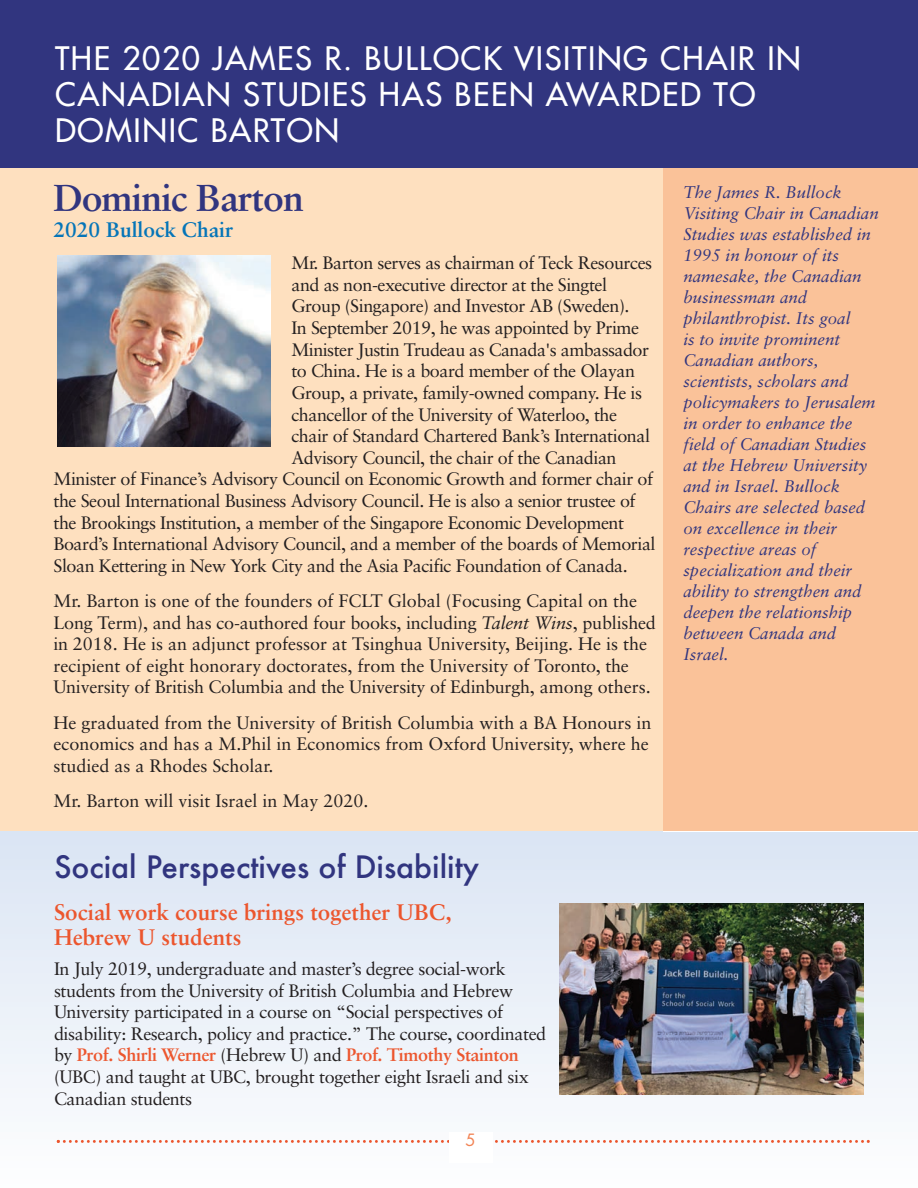
<style>
.page{position:relative;width:918px;height:1188px;background:#fff}
.page>*{position:absolute;margin:0;border:0;box-sizing:border-box;transform-origin:0 0}
.t1{font:700 37.5px "Sabon";letter-spacing:-.025em;color:#31357f}
.t2{font:31.5px/36px "Futura";letter-spacing:.05em;color:#fff}
.t3{font:500 30px "Futura";color:#31357f}
.t4{font:700 22.5px/25.2px "Sabon";color:#ec562e}
.t5{font:700 21px "Sabon";color:#0575b8}
.t6{font:18px/21.6px "Sabon";letter-spacing:-.02em;color:#231f20}
.t7{font:18px/21.6px "Sabon";color:#231f20}
.t8{font:italic 16.8px/21px "Sabon";color:#31357f}
.t9{font:16.5px "Futura";color:#f28354}
.s1{font-style:italic}
.s2{font-weight:700;color:#ec562e}
</style>
<div class="page">
<svg style="left:0;top:831px;width:918px;height:311px"></svg>
<div style="left:0;top:0;width:918px;height:831px;background:#fee0bf"></div>
<img style="left:663px;top:831px;width:255px;height:1px">
<div style="left:663px;top:0;width:255px;height:831px;background:#fac299"></div>
<svg style="left:57px;top:1140px;width:813px;height:3px"></svg>
<div style="left:449px;top:1132px;width:43px;height:31px;background:#fff"></div>
<div style="left:0;top:0;width:918px;height:168px;background:#31357f"></div>
<img style="left:58px;top:256px;width:212px;height:190px">
<img style="left:559px;top:903px;width:305px;height:191px">
<h2 class="t2" style="left:55px;top:43px;width:747px">THE 2020 JAMES R. BULLOCK VISITING CHAIR IN<br>CANADIAN STUDIES HAS BEEN AWARDED TO<br>DOMINIC BARTON</h2>
<h1 class="t1" style="left:54px;top:182px;width:252px">Dominic Barton</h1>
<p class="t5" style="left:54px;top:221px;width:181px">2020 Bullock Chair</p>
<p class="t6" style="left:291px;top:254px;width:362px">Mr. Barton serves as chairman of Teck Resources</p>
<p class="t6" style="left:291px;top:275px;width:317px">and as non-executive director at the Singtel</p>
<p class="t6" style="left:291px;top:297px;width:340px">Group (Singapore) and Investor AB (Sweden).</p>
<p class="t6" style="left:291px;top:318px;width:349px">In September 2019, he was appointed by Prime</p>
<p class="t6" style="left:291px;top:340px;width:359px">Minister Justin Trudeau as Canada's ambassador</p>
<p class="t6" style="left:291px;top:362px;width:345px">to China. He is a board member of the Olayan</p>
<p class="t6" style="left:291px;top:383px;width:352px">Group, a private, family-owned company. He is</p>
<p class="t6" style="left:291px;top:405px;width:327px">chancellor of the University of Waterloo, the</p>
<p class="t6" style="left:291px;top:427px;width:360px">chair of Standard Chartered Bank’s International</p>
<p class="t6" style="left:291px;top:448px;width:327px">Advisory Council, the chair of the Canadian</p>
<p class="t6" style="left:54px;top:470px;width:601px">Minister of Finance’s Advisory Council on Economic Growth and former chair of</p>
<p class="t6" style="left:54px;top:491px;width:584px">the Seoul International Business Advisory Council. He is also a senior trustee of</p>
<p class="t6" style="left:54px;top:513px;width:572px">the Brookings Institution, a member of the Singapore Economic Development</p>
<p class="t6" style="left:54px;top:535px;width:604px">Board’s International Advisory Council, and a member of the boards of Memorial</p>
<p class="t6" style="left:54px;top:556px;width:576px">Sloan Kettering in New York City and the Asia Pacific Foundation of Canada.</p>
<p class="t7" style="left:53px;top:591px;width:604px">Mr. Barton is one of the founders of FCLT Global (Focusing Capital on the Long Term), and has co-authored four books, including <span class="s1">Talent Wins</span>, published in 2018. He is an adjunct professor at Tsinghua University, Beijing. He is the recipient of eight honorary doctorates, from the University of Toronto, the University of British Columbia and the University of Edinburgh, among others.</p>
<p class="t7" style="left:53px;top:713px;width:600px">He graduated from the University of British Columbia with a BA Honours in economics and has a M.Phil in Economics from Oxford University, where he studied as a Rhodes Scholar.</p>
<p class="t7" style="left:53px;top:791px;width:317px">Mr. Barton will visit Israel in May 2020.</p>
<h3 class="t3" style="left:54px;top:851px;width:427px">Social Perspectives of Disability</h3>
<p class="t4" style="left:54px;top:902px;width:399px">Social work course brings together UBC,<br>Hebrew U students</p>
<p class="t6" style="left:54px;top:959px;width:494px">In July 2019, undergraduate and master’s degree social-work students from the University of British Columbia and Hebrew University participated in a course on “Social perspectives of disability: Research, policy and practice.” The course, coordinated by <span class="s2">Prof. Shirli Werner</span> (Hebrew U) and <span class="s2">Prof. Timothy Stainton </span>(UBC) and taught at UBC, brought together eight Israeli and six Canadian students</p>
<p class="t9" style="left:466px;top:1132px;width:12px">5</p>
<p class="t8" style="left:683px;top:183px;width:197px">The James R. Bullock<br>Visiting Chair in Canadian<br>Studies was established in<br>1995 in honour of its namesake, the Canadian businessman and philanthropist. Its goal<br>is to invite prominent<br>Canadian authors, scientists, scholars and policymakers to Jerusalem in order to enhance the field of Canadian Studies at the Hebrew University and in Israel. Bullock<br>Chairs are selected based on excellence in their respective areas of specialization and their ability to strengthen and deepen the relationship between Canada and<br>Israel.</p>
</div>
